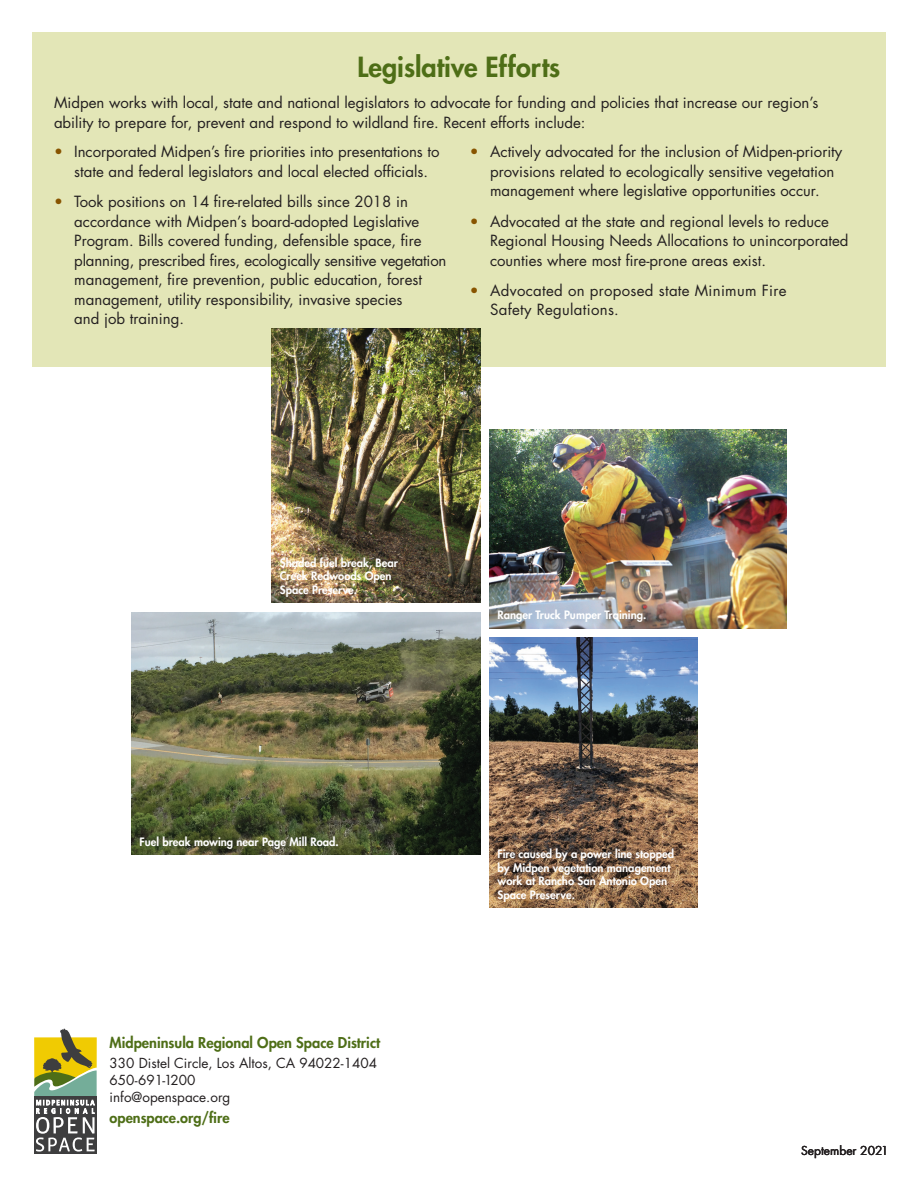
<style>
.page{position:relative;width:918px;height:1188px;background:#fff}
.page>*{position:absolute;margin:0;border:0;box-sizing:border-box;transform-origin:0 0}
.t1{font:800 27px "Futura";color:#4e6e17}
.t2{font:15px/19.5px "Futura";color:#231f20}
.t3{font:15px/19.5px "Futura";letter-spacing:.02em;color:#231f20}
.t4{font:800 14.55px "Futura";color:#4e6e17}
.t5{font:800 14.4px "Futura";color:#4e6e17}
.t6{font:13.5px/17.2px "Futura";color:#231f20}
.t7{font:12px "Futura";color:#231f20}
.t8{font:800 11.25px/13.5px "Futura";color:#fff}
.s1{color:#885400}
</style>
<div class="page">
<div style="left:32px;top:32px;width:854px;height:335px;background:#e3e6b7"></div>
<img style="left:132px;top:612px;width:348px;height:242px">
<img style="left:272px;top:329px;width:208px;height:274px">
<img style="left:489px;top:429px;width:297px;height:199px">
<img style="left:489px;top:637px;width:209px;height:270px">
<div style="left:34px;top:1096px;width:63px;height:58px;background:#3e3e3f"></div>
<svg style="left:34px;top:1029px;width:63px;height:123px"></svg>
<h2 class="t1" style="left:358px;top:50px;width:204px">Legislative Efforts</h2>
<p class="t2" style="left:54px;top:93px;width:766px">Midpen works with local, state and national legislators to advocate for funding and policies that increase our region’s ability to prepare for, prevent and respond to wildland fre. Recent efforts include:</p>
<p class="t2" style="left:74px;top:142px;width:367px;text-indent:-20px"><span class="s1">•</span> Incorporated Midpen’s fre priorities into presentations to state and federal legislators and local elected offcials.</p>
<p class="t2" style="left:74px;top:192px;width:374px;text-indent:-20px"><span class="s1">•</span> Took positions on 14 fre-related bills since 2018 in accordance with Midpen’s board-adopted Legislative Program. Bills covered funding, defensible space, fre planning, prescribed fres, ecologically sensitive vegetation management, fre prevention, public education, forest management, utility responsibility, invasive species<br>and job training.</p>
<p class="t2" style="left:490px;top:142px;width:354px;text-indent:-20px"><span class="s1">•</span> Actively advocated for the inclusion of Midpen-priority provisions related to ecologically sensitive vegetation management where legislative opportunities occur.</p>
<p class="t2" style="left:490px;top:211px;width:360px;text-indent:-20px"><span class="s1">•</span> Advocated at the state and regional levels to reduce<br>Regional Housing Needs Allocations to unincorporated counties where most fre-prone areas exist.</p>
<p class="t3" style="left:490px;top:281px;width:298px;text-indent:-20px"><span class="s1">•</span> Advocated on proposed state Minimum Fire<br>Safety Regulations.</p>
<p class="t8" style="left:280px;top:556px;width:120px">Shaded fuel break, Bear<br>Creek Redwoods Open<br>Space Preserve.</p>
<p class="t8" style="left:140px;top:835px;width:201px">Fuel break mowing near Page Mill Road.</p>
<p class="t4" style="left:110px;top:1033px;width:272px">Midpeninsula Regional Open Space District</p>
<p class="t6" style="left:110px;top:1054px;width:269px">330 Distel Circle, Los Altos, CA 94022-1404<br>650-691-1200<br>info@openspace.org</p>
<p class="t5" style="left:110px;top:1108px;width:121px">openspace.org/fre</p>
<p class="t8" style="left:498px;top:608px;width:150px">Ranger Truck Pumper Training.</p>
<p class="t8" style="left:498px;top:847px;width:178px">Fire caused by a power line stopped by Midpen vegetation management work at Rancho San Antonio Open<br>Space Preserve.</p>
<p class="t7" style="left:801px;top:1143px;width:89px">September 2021</p>
</div>
